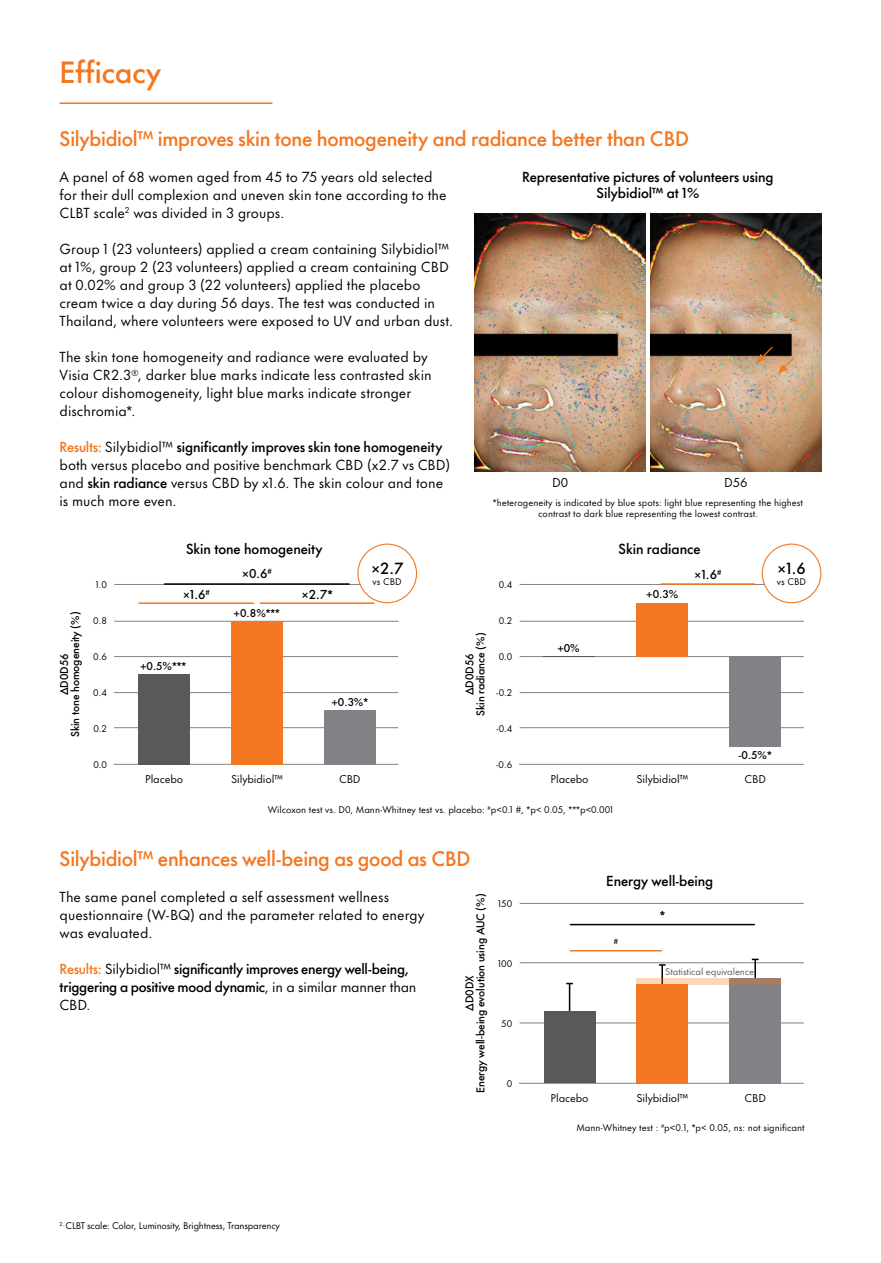
<style>
.page{position:relative;width:881px;height:1263px;background:#fff}
.page>*{position:absolute;margin:0;border:0;box-sizing:border-box;transform-origin:0 0}
.t1{font:500 28.5px "Futura Now Headline";color:#f47721}
.t2{font:500 19.5px "Futura Now Headline";letter-spacing:-.01em;color:#f47721}
.t3{font:500 15px "Futura Now Headline";color:#000}
.t4{font:13.5px/18px "Futura Now Text";color:#000}
.t5{font:500 13.5px/18px "Futura Now Headline";letter-spacing:-.005em;color:#000}
.t6{font:500 12px "Futura Now Headline";color:#000}
.t7{font:12px "Futura Now Text";color:#000}
.t8{font:500 10.5px/10.9px "Futura Now Headline";color:#000;text-align:center}
.t9{font:10.5px "Futura Now Text";letter-spacing:-.01em;color:#000}
.t10{font:9px/10.8px "Futura Now Text";color:#000;text-align:center}
.t11{font:9px "Futura Now Text";letter-spacing:-.02em;color:#000}
.t12{font:9px "Futura Now Text";letter-spacing:-.01em;color:#58595b}
.t13{font:500 7.05px "Futura Now Headline";color:#000}
.s1{color:#f47721}
.s2{font-family:"Futura Now Text";font-weight:400}
.s3{font-family:"Futura Now Headline";font-weight:500}
</style>
<div class="page">
<hr style="left:60px;top:102px;width:212px;height:2px;background:#f47721">
<img style="left:474px;top:213px;width:171px;height:259px">
<img style="left:650px;top:213px;width:171px;height:259px">
<svg style="left:755px;top:345px;width:40px;height:29px"></svg>
<hr style="left:115px;top:727px;width:282px;height:1px;background:#808285">
<hr style="left:115px;top:621px;width:282px;height:1px;background:#808285">
<hr style="left:115px;top:584px;width:282px;height:1px;background:#808285">
<hr style="left:114px;top:764px;width:283px;height:1px;background:#808285">
<hr style="left:115px;top:656px;width:282px;height:1px;background:#808285">
<hr style="left:115px;top:692px;width:282px;height:1px;background:#808285">
<div style="left:324px;top:710px;width:51px;height:54px;background:#808285"></div>
<div style="left:231px;top:621px;width:51px;height:143px;background:#f47721"></div>
<div style="left:138px;top:674px;width:51px;height:90px;background:#58595b"></div>
<hr style="left:139px;top:602px;width:114px;height:2px;background:#f47721">
<hr style="left:260px;top:602px;width:114px;height:2px;background:#f47721">
<hr style="left:164px;top:583px;width:185px;height:2px;background:#000">
<div style="left:358px;top:544px;width:58px;height:59px;background:#fff;border-radius:50%"></div>
<div style="left:357px;top:544px;width:60px;height:59px;border:1px solid #f47721;border-radius:50%"></div>
<hr style="left:520px;top:727px;width:282px;height:1px;background:#808285">
<hr style="left:520px;top:621px;width:282px;height:1px;background:#808285">
<hr style="left:520px;top:584px;width:282px;height:1px;background:#808285">
<hr style="left:519px;top:764px;width:283px;height:1px;background:#808285">
<hr style="left:520px;top:656px;width:282px;height:1px;background:#808285">
<hr style="left:520px;top:692px;width:282px;height:1px;background:#808285">
<div style="left:729px;top:656px;width:51px;height:91px;background:#808285"></div>
<div style="left:636px;top:603px;width:51px;height:54px;background:#f47721"></div>
<hr style="left:661px;top:583px;width:93px;height:2px;background:#f47721">
<div style="left:762px;top:544px;width:58px;height:59px;background:#fff;border-radius:50%"></div>
<div style="left:761px;top:544px;width:60px;height:59px;border:1px solid #f47721;border-radius:50%"></div>
<hr style="left:543px;top:656px;width:51px;height:1px;background:#58595b">
<hr style="left:520px;top:1023px;width:282px;height:1px;background:#808285">
<hr style="left:520px;top:903px;width:282px;height:1px;background:#808285">
<hr style="left:519px;top:1083px;width:283px;height:1px;background:#808285">
<hr style="left:520px;top:962px;width:282px;height:1px;background:#808285">
<hr style="left:570px;top:924px;width:184px;height:1px;background:#000">
<hr style="left:568px;top:983px;width:2px;height:50px;background:#000">
<div style="left:544px;top:1011px;width:51px;height:72px;background:#58595b"></div>
<hr style="left:661px;top:965px;width:1px;height:49px;background:#000">
<svg style="left:658px;top:964px;width:7px;height:2px"></svg>
<hr style="left:754px;top:959px;width:1px;height:55px;background:#000">
<div style="left:636px;top:984px;width:51px;height:99px;background:#f47721"></div>
<div style="left:729px;top:978px;width:51px;height:105px;background:#808285"></div>
<hr style="left:570px;top:950px;width:91px;height:1px;background:#f47721">
<svg style="left:636px;top:978px;width:144px;height:6px"></svg>
<h1 class="t1" style="left:60px;top:49px;width:103px">Efficacy</h1>
<h2 class="t2" style="left:60px;top:122px;width:631px">Silybidiol™ improves skin tone homogeneity and radiance better than CBD</h2>
<p class="t4" style="left:60px;top:167px;width:388px">A panel of 68 women aged from 45 to 75 years old selected for their dull complexion and uneven skin tone according to the<br>CLBT scale<sup>2</sup> was divided in 3 groups.</p>
<p class="t4" style="left:60px;top:239px;width:395px">Group 1 (23 volunteers) applied a cream containing Silybidiol™ at 1%, group 2 (23 volunteers) applied a cream containing CBD at 0.02% and group 3 (22 volunteers) applied the placebo cream twice a day during 56 days. The test was conducted in Thailand, where volunteers were exposed to UV and urban dust.</p>
<p class="t4" style="left:60px;top:347px;width:373px">The skin tone homogeneity and radiance were evaluated by Visia CR2.3®, darker blue marks indicate less contrasted skin colour dishomogeneity, light blue marks indicate stronger dischromia*.</p>
<p class="t5" style="left:60px;top:436px;width:384px"><span class="s1">Results:</span> <span class="s2">Silybidiol™</span> significantly improves skin tone homogeneity</p>
<p class="t4" style="left:60px;top:455px;width:392px">both versus placebo and positive benchmark CBD (x2.7 vs CBD) and <span class="s3">skin radiance</span> versus CBD by x1.6. The skin colour and tone is much more even.</p>
<p class="t5" style="left:522px;top:168px;width:253px;line-height:16.2px;text-align:center">Representative pictures of volunteers using<br>Silybidiol™ at 1%</p>
<p class="t7" style="left:552px;top:473px;width:18px">D0</p>
<p class="t7" style="left:724px;top:473px;width:25px">D56</p>
<p class="t10" style="left:492px;top:496px;width:311px">*heterogeneity is indicated by blue spots: light blue representing the highest contrast to dark blue representing the lowest contrast.</p>
<p class="t8" style="left:58px;top:737px;width:127px;rotate:-90deg">ΔD0D56<br>Skin tone homogeneity (%)</p>
<p class="t10" style="left:96px;top:578px;width:13px">1.0</p>
<p class="t10" style="left:93px;top:614px;width:15px">0.8</p>
<p class="t10" style="left:93px;top:650px;width:15px">0.6</p>
<p class="t10" style="left:93px;top:686px;width:15px">0.4</p>
<p class="t10" style="left:93px;top:722px;width:15px">0.2</p>
<p class="t10" style="left:93px;top:758px;width:15px">0.0</p>
<p class="t5" style="left:186px;top:539px;width:138px">Skin tone homogeneity</p>
<p class="t6" style="left:241px;top:564px;width:32px">×0.6<sup>#</sup></p>
<p class="t3" style="left:371px;top:556px;width:34px">×2.7</p>
<p class="t10" style="left:372px;top:576px;width:31px">vs CBD</p>
<p class="t10" style="left:498px;top:578px;width:15px">0.4</p>
<p class="t10" style="left:498px;top:614px;width:15px">0.2</p>
<p class="t10" style="left:498px;top:650px;width:15px">0.0</p>
<p class="t10" style="left:496px;top:686px;width:18px">-0.2</p>
<p class="t10" style="left:496px;top:722px;width:18px">-0.4</p>
<p class="t10" style="left:496px;top:758px;width:18px">-0.6</p>
<p class="t6" style="left:183px;top:585px;width:29px">×1.6<sup>#</sup></p>
<p class="t6" style="left:301px;top:585px;width:33px">×2.7*</p>
<p class="t8" style="left:233px;top:606px;width:48px">+0.8%***</p>
<p class="t8" style="left:463px;top:716px;width:85px;rotate:-90deg">ΔD0D56<br>Skin radiance (%)</p>
<p class="t8" style="left:140px;top:660px;width:48px">+0.5%***</p>
<p class="t8" style="left:331px;top:695px;width:38px">+0.3%*</p>
<p class="t9" style="left:145px;top:771px;width:40px">Placebo</p>
<p class="t9" style="left:231px;top:771px;width:53px">Silybidiol™</p>
<p class="t9" style="left:339px;top:771px;width:23px">CBD</p>
<p class="t8" style="left:557px;top:642px;width:24px">+0%</p>
<p class="t5" style="left:618px;top:539px;width:83px">Skin radiance</p>
<p class="t8" style="left:646px;top:588px;width:33px">+0.3%</p>
<p class="t6" style="left:694px;top:565px;width:29px">×1.6<sup>#</sup></p>
<p class="t3" style="left:777px;top:556px;width:30px">×1.6</p>
<p class="t10" style="left:776px;top:576px;width:31px">vs CBD</p>
<p class="t8" style="left:738px;top:749px;width:35px">-0.5%*</p>
<p class="t9" style="left:550px;top:771px;width:40px">Placebo</p>
<p class="t9" style="left:636px;top:771px;width:53px">Silybidiol™</p>
<p class="t9" style="left:744px;top:771px;width:23px">CBD</p>
<p class="t10" style="left:267px;top:803px;width:347px">Wilcoxon test vs. D0, Mann-Whitney test vs. placebo: <sup>#</sup>p&lt;0.1 #, *p&lt; 0.05, ***p&lt;0.001</p>
<h2 class="t2" style="left:60px;top:842px;width:412px">Silybidiol™ enhances well-being as good as CBD</h2>
<p class="t4" style="left:60px;top:887px;width:366px">The same panel completed a self assessment wellness questionnaire (W-BQ) and the parameter related to energy was evaluated.</p>
<p class="t5" style="left:60px;top:958px;width:358px"><span class="s1">Results:</span> <span class="s2">Silybidiol™</span> significantly improves energy well-being, triggering a positive mood dynamic<span class="s2">, in a similar manner than</span></p>
<p class="t4" style="left:60px;top:995px;width:32px">CBD.</p>
<p class="t8" style="left:463px;top:1093px;width:201px;rotate:-90deg">ΔD0DX<br>Energy well-being evolution using AUC (%)</p>
<p class="t10" style="left:498px;top:897px;width:15px">150</p>
<p class="t10" style="left:498px;top:957px;width:16px">100</p>
<p class="t10" style="left:501px;top:1017px;width:12px">50</p>
<p class="t10" style="left:506px;top:1077px;width:7px">0</p>
<p class="t11" style="left:60px;top:1218px;width:222px"><sup>2.</sup> CLBT scale: Color, Luminosity, Brightness, Transparency</p>
<p class="t5" style="left:605px;top:871px;width:109px">Energy well-being</p>
<p class="t13" style="left:613px;top:935px;width:6px">#</p>
<p class="t6" style="left:659px;top:905px;width:7px">*</p>
<p class="t12" style="left:664px;top:964px;width:90px">Statistical equivalence</p>
<p class="t9" style="left:550px;top:1089px;width:40px">Placebo</p>
<p class="t9" style="left:636px;top:1089px;width:53px">Silybidiol™</p>
<p class="t9" style="left:744px;top:1089px;width:23px">CBD</p>
<p class="t10" style="left:576px;top:1121px;width:230px">Mann-Whitney test : <sup>#</sup>p&lt;0.1, *p&lt; 0.05, ns: not significant</p>
</div>
